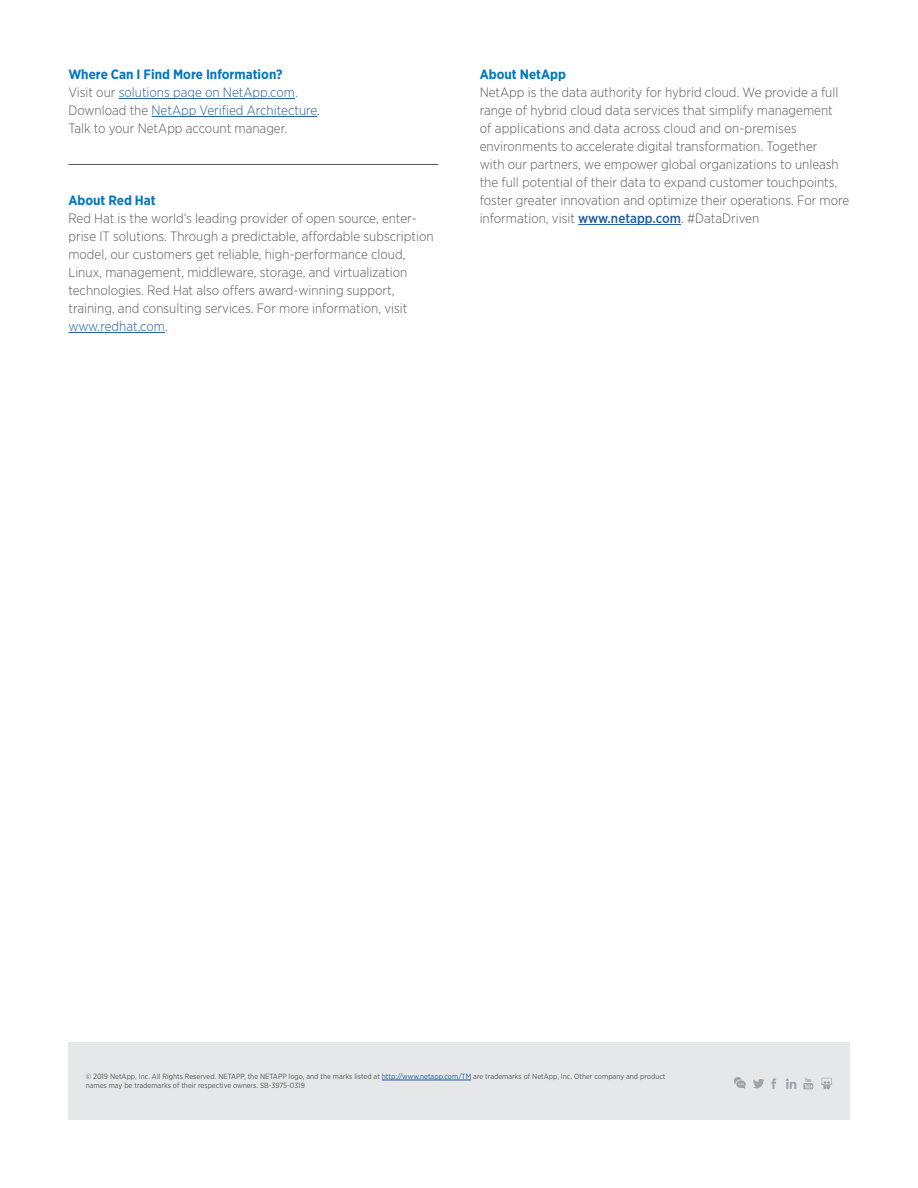
<style>
.page{position:relative;width:918px;height:1188px;background:#fff}
.page>*{position:absolute;margin:0;border:0;box-sizing:border-box;transform-origin:0 0}
.t1{font:300 13.5px/18px "Gotham Narrow";color:#58595b}
.t2{font:700 13.5px "Gotham Narrow";color:#0077c1}
.t3{font:7.5px/9px "Gotham Narrow";color:#58595b}
.s1{font-weight:700;color:#0077c1}
.s2{color:#215e9e}
.s3{font-weight:500;color:#215e9e}
</style>
<div class="page">
<div style="left:68px;top:1042px;width:782px;height:78px;background:#e6e7e8"></div>
<svg style="left:803px;top:1078px;width:10px;height:11px"></svg>
<svg style="left:771px;top:1078px;width:5px;height:11px"></svg>
<svg style="left:786px;top:1078px;width:10px;height:11px"></svg>
<svg style="left:753px;top:1079px;width:11px;height:9px"></svg>
<svg style="left:821px;top:1078px;width:12px;height:12px"></svg>
<svg style="left:734px;top:1077px;width:12px;height:12px"></svg>
<hr style="left:382px;top:1080px;width:89px;height:1px;background:#215e9e">
<hr style="left:119px;top:98px;width:176px;height:1px;background:#215e9e">
<hr style="left:152px;top:116px;width:165px;height:1px;background:#215e9e">
<hr style="left:68px;top:164px;width:370px;height:1px;background:#58595b">
<hr style="left:68px;top:332px;width:97px;height:1px;background:#215e9e">
<hr style="left:578px;top:224px;width:103px;height:1px;background:#215e9e">
<p class="t1" style="left:68px;top:65px;width:253px"><span class="s1">Where Can I Find More Information?<br></span>Visit our <span class="s2">solutions page on NetApp.com</span>.<br>Download the <span class="s2">NetApp Verified Architecture</span>.<br>Talk to your NetApp account manager.</p>
<p class="t2" style="left:68px;top:192px;width:89px">About Red Hat</p>
<p class="t1" style="left:68px;top:209px;width:367px">Red Hat is the world’s leading provider of open source, enter&shy;prise IT solutions. Through a predictable, affordable subscription model, our customers get reliable, high-performance cloud, Linux, management, middleware, storage, and virtualization technologies. Red Hat also offers award-winning support, training, and consulting services. For more information, visit <span class="s2">www.redhat.com</span>.</p>
<p class="t2" style="left:480px;top:66px;width:88px">About NetApp</p>
<p class="t1" style="left:480px;top:83px;width:371px">NetApp is the data authority for hybrid cloud. We provide a full range of hybrid cloud data services that simplify management<br>of applications and data across cloud and on-premises environments to accelerate digital transformation. Together<br>with our partners, we empower global organizations to unleash the full potential of their data to expand customer touchpoints, foster greater innovation and optimize their operations. For more information, visit <span class="s3">www.netapp.com</span>. #DataDriven</p>
<p class="t3" style="left:86px;top:1072px;width:581px">© 2019 NetApp, Inc. All Rights Reserved. NETAPP, the NETAPP logo, and the marks listed at <span class="s2">http://www.netapp.com/TM</span> are trademarks of NetApp, Inc. Other company and product names may be trademarks of their respective owners. SB-3975-0319</p>
</div>
